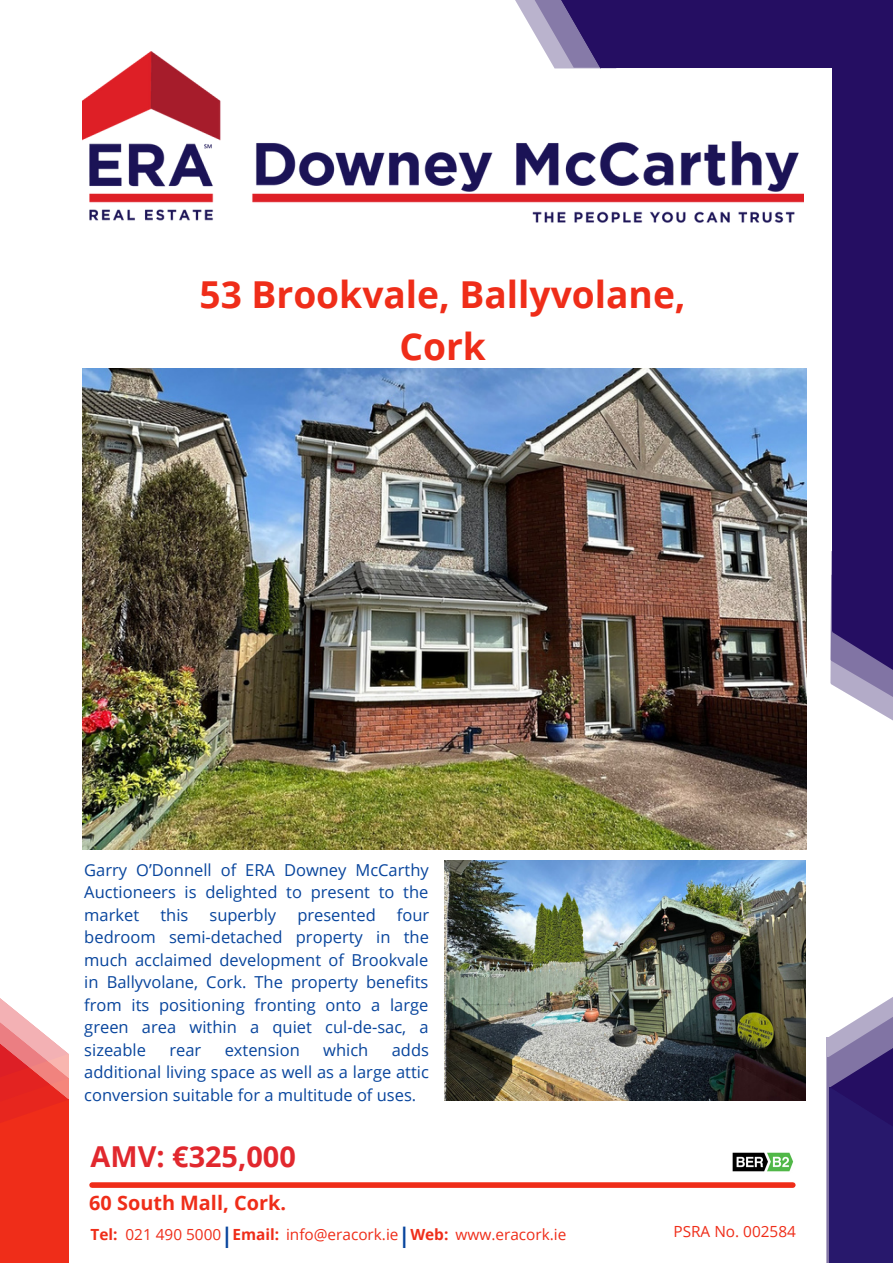
<style>
.page{position:relative;width:893px;height:1264px;background:#fff}
.page>*{position:absolute;margin:0;border:0;box-sizing:border-box;transform-origin:0 0}
.t1{font:700 37.2px "Open Sans";color:#ef2d19}
.t2{font:700 28.8px "Open Sans";color:#e1282e}
.t3{font:700 21.3px "Open Sans";color:#08459d}
.t4{font:700 19.8px "Open Sans";color:#ef2d19}
.t5{font:16.5px/22.5px "Open Sans";color:#08459d;text-align:justify}
.t6{font:15.3px "Open Sans";color:#ef2d19}
.t7{font:700 15.3px "Open Sans";color:#ef2d19}
</style>
<div class="page">
<svg style="left:515px;top:0;width:13px;height:22px"></svg>
<svg style="left:528px;top:0;width:27px;height:51px"></svg>
<div style="left:601px;top:0;width:291px;height:68px;background:#250e62"></div>
<svg style="left:830px;top:602px;width:62px;height:118px"></svg>
<div style="left:831px;top:0;width:61px;height:631px;background:#250e62"></div>
<svg style="left:831px;top:572px;width:61px;height:119px;fill:#250e62"></svg>
<div style="left:92px;top:1182px;width:700px;height:5px;background:#ef2d19"></div>
<svg style="left:555px;top:0;width:46px;height:51px;background:#524082"></svg>
<img style="left:82px;top:368px;width:724px;height:481px">
<div style="left:0;top:1054px;width:69px;height:208px;background:#ef2d19"></div>
<svg style="left:0;top:998px;width:69px;height:104px"></svg>
<div style="left:827px;top:1056px;width:65px;height:206px;background:#28186c"></div>
<svg style="left:826px;top:997px;width:66px;height:142px"></svg>
<img style="left:82px;top:51px;width:721px;height:172px">
<img style="left:444px;top:860px;width:361px;height:240px">
<img style="left:732px;top:1152px;width:62px;height:20px">
<p class="t1" style="left:199px;top:268px;width:487px">53 Brookvale, Ballyvolane,</p>
<p class="t1" style="left:399px;top:320px;width:88px">Cork</p>
<p class="t5" style="left:84px;top:858px;width:346px">Garry O’Donnell of ERA Downey McCarthy Auctioneers is delighted to present to the market</p>
<p class="t5" style="left:84px;top:903px;width:346px;text-indent:312px">four bedroom semi-detached property in the much acclaimed development of Brookvale in Ballyvolane, Cork. The property benefits from its positioning fronting onto a large green area within a quiet cul-de-sac, a sizeable</p>
<p class="t5" style="left:160px;top:903px;width:29px">this</p>
<p class="t5" style="left:209px;top:903px;width:68px">superbly</p>
<p class="t5" style="left:297px;top:903px;width:80px">presented</p>
<p class="t5" style="left:84px;top:1038px;width:346px;text-indent:307px">adds additional living space as well as a large attic conversion suitable for a multitude of uses.</p>
<p class="t5" style="left:169px;top:1038px;width:33px">rear</p>
<p class="t5" style="left:225px;top:1038px;width:77px">extension</p>
<p class="t5" style="left:323px;top:1038px;width:47px">which</p>
<p class="t2" style="left:91px;top:1136px;width:207px">AMV: €325,000</p>
<p class="t4" style="left:89px;top:1189px;width:198px">60 South Mall, Cork.</p>
<p class="t7" style="left:91px;top:1223px;width:29px">Tel:</p>
<p class="t6" style="left:125px;top:1223px;width:97px">021 490 5000</p>
<p class="t3" style="left:221px;top:1219px;width:13px">|</p>
<p class="t7" style="left:232px;top:1223px;width:48px">Email:</p>
<p class="t6" style="left:286px;top:1223px;width:114px">info@eracork.ie</p>
<p class="t3" style="left:398px;top:1219px;width:13px">|</p>
<p class="t7" style="left:410px;top:1223px;width:39px">Web:</p>
<p class="t6" style="left:455px;top:1223px;width:112px">www.eracork.ie</p>
<p class="t6" style="left:673px;top:1220px;width:124px">PSRA No. 002584</p>
</div>
